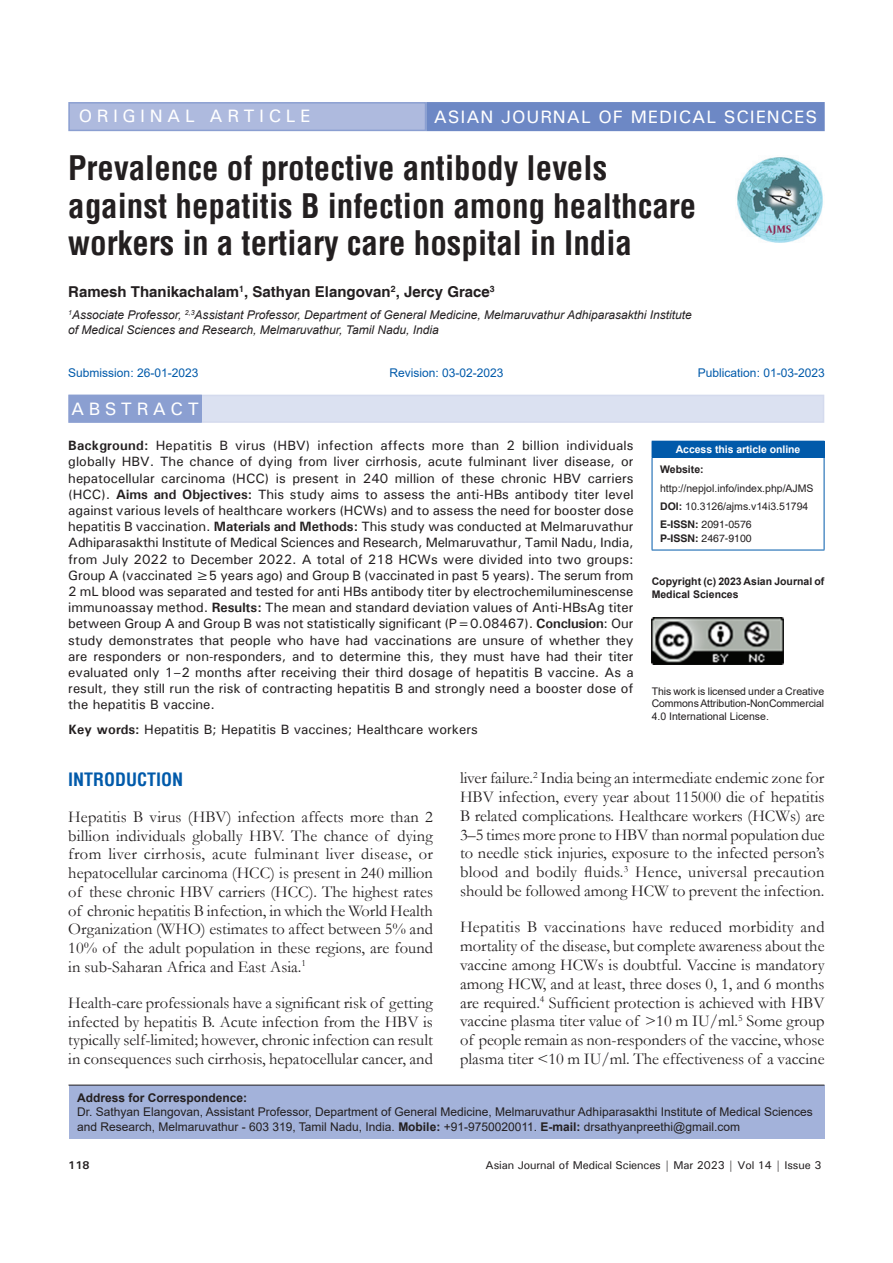
<style>
.page{position:relative;width:893px;height:1263px;background:#fff}
.page>*{position:absolute;margin:0;border:0;box-sizing:border-box;transform-origin:0 0}
.AT{font:700 condensed 33px/37.5px "Helvetica";color:#231f20}
.AH{font:500 18px "Univers";letter-spacing:.05em;color:#fff}
.AH-2{font:500 18px "Univers";letter-spacing:.25em;color:#fff}
.t1{font:700 condensed 18px "Helvetica";color:#015aaa}
.ABSH{font:500 18px "Univers";letter-spacing:.25em;color:#fff}
.TX{font:16.5px/18.9px "Garamond";color:#231f20;text-align:justify}
.AU{font:700 15px "Helvetica";color:#231f20}
.ABS{font:500 13.5px/16.2px "Univers";color:#231f20;text-align:justify}
.KWD{font:500 13.5px "Univers";color:#231f20}
.ADD{font:12px/14.4px "Arial";color:#231f20}
.AFF{font:italic 12px/14.4px "Arial";color:#231f20}
.HIS{font:12px "Arial";color:#015aaa}
.t2{font:500 11.25px "Univers";letter-spacing:-.01em;color:#231f20}
.t3{font:700 11.25px "Univers";color:#231f20}
.License{font:10.5px/12.6px "Arial";letter-spacing:-.01em;color:#231f20;text-align:justify}
.License-2{font:700 10.5px/12.6px "Arial";color:#231f20}
.Web{font:10.5px/18.8px "Arial";color:#231f20}
.ISSN{font:10.5px/14.2px "Helvetica";color:#231f20}
.DOI{font:10.5px "Arial";color:#231f20}
.t4{font:700 10.5px "Arial";letter-spacing:-.005em;color:#fff}
.s1{font-weight:700}
</style>
<div class="page">
<div style="left:69px;top:1085px;width:755px;height:54px;background:#a3b2da"></div>
<hr style="left:69px;top:1085px;width:755px;height:1px;background:#231f20">
<img style="left:737px;top:157px;width:86px;height:86px">
<div style="left:69px;top:103px;width:356px;height:27px;background:#aebade"></div>
<div style="left:68px;top:102px;width:358px;height:29px;border:2px solid #8b9fd1"></div>
<div style="left:427px;top:103px;width:397px;height:27px;background:#6d88c5"></div>
<div style="left:426px;top:102px;width:399px;height:29px;border:2px solid #6d88c5"></div>
<div style="left:69px;top:395px;width:755px;height:28px;background:#dbe1f1"></div>
<div style="left:69px;top:395px;width:132px;height:27px;background:#8b9fd1"></div>
<div style="left:68px;top:395px;width:134px;height:28px;border:2px solid #8b9fd1"></div>
<div style="left:652px;top:441px;width:172px;height:16px;background:#015aaa"></div>
<svg style="left:824px;top:441px;width:1px;height:16px"></svg>
<hr style="left:652px;top:458px;width:1px;height:92px;background:#015aaa">
<hr style="left:652px;top:457px;width:172px;height:1px;background:#015aaa">
<hr style="left:824px;top:458px;width:1px;height:92px;background:#015aaa">
<hr style="left:652px;top:550px;width:172px;height:1px;background:#015aaa">
<img style="left:652px;top:618px;width:132px;height:46px">
<p class="AH-2" style="left:79px;top:105px;width:233px">ORIGINAL ARTICLE</p>
<p class="AH" style="left:434px;top:105px;width:385px">ASIAN JOURNAL OF MEDICAL SCIENCES</p>
<p class="AT" style="left:68px;top:149px;width:629px">Prevalence of protective antibody levels against hepatitis B infection among healthcare workers in a tertiary care hospital in India</p>
<p class="AU" style="left:68px;top:282px;width:428px">Ramesh Thanikachalam<sup>1</sup>, Sathyan Elangovan<sup>2</sup>, Jercy Grace<sup>3</sup></p>
<p class="AFF" style="left:68px;top:308px;width:625px"><sup>1</sup>Associate Professor, <sup>2,3</sup>Assistant Professor, Department of General Medicine, Melmaruvathur Adhiparasakthi Institute of Medical Sciences and Research, Melmaruvathur, Tamil Nadu, India</p>
<p class="HIS" style="left:68px;top:364px;width:132px">Submission: 26-01-2023</p>
<p class="HIS" style="left:389px;top:364px;width:116px">Revision: 03-02-2023</p>
<p class="HIS" style="left:698px;top:364px;width:128px">Publication: 01-03-2023</p>
<p class="ABSH" style="left:71px;top:397px;width:129px">ABSTRACT</p>
<p class="ABS" style="left:68px;top:437px;width:567px"><span class="s1">Background:</span> Hepatitis B virus (HBV) infection affects more than 2 billion individuals globally HBV. The chance of dying from liver cirrhosis, acute fulminant liver disease, or hepatocellular carcinoma (HCC) is present in 240 million of these chronic HBV carriers (HCC). <span class="s1">Aims and Objectives:</span> This study aims to assess the anti-HBs antibody titer level against various levels of healthcare workers (HCWs) and to assess the need for booster dose hepatitis B vaccination. <span class="s1">Materials and Methods:</span> This study was conducted at Melmaruvathur Adhiparasakthi Institute of Medical Sciences and Research, Melmaruvathur, Tamil Nadu, India, from July 2022 to December 2022. A total of 218 HCWs were divided into two groups:<br>Group A (vaccinated ≥5 years ago) and Group B (vaccinated in past 5 years). The serum from 2 mL blood was separated and tested for anti HBs antibody titer by electrochemiluminescense immunoassay method. <span class="s1">Results:</span> The mean and standard deviation values of Anti-HBsAg titer between Group A and Group B was not statistically significant (P=0.08467). <span class="s1">Conclusion</span>: Our study demonstrates that people who have had vaccinations are unsure of whether they are responders or non-responders, and to determine this, they must have had their titer evaluated only 1–2 months after receiving their third dosage of hepatitis B vaccine. As a result, they still run the risk of contracting hepatitis B and strongly need a booster dose of the hepatitis B vaccine.</p>
<p class="KWD" style="left:68px;top:721px;width:411px"><span class="s1">Key words:</span> Hepatitis B; Hepatitis B vaccines; Healthcare workers</p>
<p class="t4" style="left:676px;top:442px;width:126px">Access this article online</p>
<p class="Web" style="left:660px;top:460px;width:155px"><span class="s1">Website: </span>http://nepjol.info/index.php/AJMS</p>
<p class="DOI" style="left:660px;top:499px;width:150px"><span class="s1">DOI:</span> 10.3126/ajms.v14i3.51794</p>
<p class="ISSN" style="left:660px;top:517px;width:93px"><span class="s1">E-ISSN:</span> 2091-0576<br><span class="s1">P-ISSN:</span> 2467-9100</p>
<p class="License-2" style="left:652px;top:575px;width:174px">Copyright (c) 2023 Asian Journal of<br>Medical Sciences</p>
<p class="License" style="left:652px;top:685px;width:174px">This work is licensed under a Creative Commons Attribution-NonCommercial 4.0 International License.</p>
<h1 class="t1" style="left:68px;top:767px;width:117px">INTRODUCTION</h1>
<p class="TX" style="left:68px;top:807px;width:366px">Hepatitis B virus (HBV) infection affects more than 2 billion individuals globally HBV. The chance of dying from liver cirrhosis, acute fulminant liver disease, or hepatocellular carcinoma (HCC) is present in 240 million of these chronic HBV carriers (HCC). The highest rates of chronic hepatitis B infection, in which the World Health Organization (WHO) estimates to affect between 5% and 10% of the adult population in these regions, are found in sub-Saharan Africa and East Asia.<sup>1</sup></p>
<p class="TX" style="left:68px;top:993px;width:366px">Health-care professionals have a significant risk of getting infected by hepatitis B. Acute infection from the HBV is typically self-limited; however, chronic infection can result in consequences such cirrhosis, hepatocellular cancer, and</p>
<p class="TX" style="left:460px;top:768px;width:366px">liver failure.<sup>2</sup> India being an intermediate endemic zone for HBV infection, every year about 115000 die of hepatitis B related complications. Healthcare workers (HCWs) are 3–5 times more prone to HBV than normal population due to needle stick injuries, exposure to the infected person’s blood and bodily fluids.<sup>3</sup> Hence, universal precaution should be followed among HCW to prevent the infection.</p>
<p class="TX" style="left:460px;top:917px;width:366px">Hepatitis B vaccinations have reduced morbidity and mortality of the disease, but complete awareness about the vaccine among HCWs is doubtful. Vaccine is mandatory among HCW, and at least, three doses 0, 1, and 6 months are required.<sup>4</sup> Sufficient protection is achieved with HBV vaccine plasma titer value of &gt;10 m IU/ml.<sup>5</sup> Some group of people remain as non-responders of the vaccine, whose plasma titer &lt;10 m IU/ml. The effectiveness of a vaccine</p>
<p class="ADD" style="left:77px;top:1090px;width:737px"><span class="s1">Address for Correspondence:<br></span>Dr. Sathyan Elangovan, Assistant Professor, Department of General Medicine, Melmaruvathur Adhiparasakthi Institute of Medical Sciences and Research, Melmaruvathur - 603 319, Tamil Nadu, India. <span class="s1">Mobile:</span> +91-9750020011. <span class="s1">E-mail:</span> drsathyanpreethi@gmail.com</p>
<p class="t3" style="left:68px;top:1158px;width:23px">118</p>
<p class="t2" style="left:486px;top:1157px;width:337px">Asian Journal of Medical Sciences | Mar 2023 | Vol 14 | Issue 3</p>
</div>
